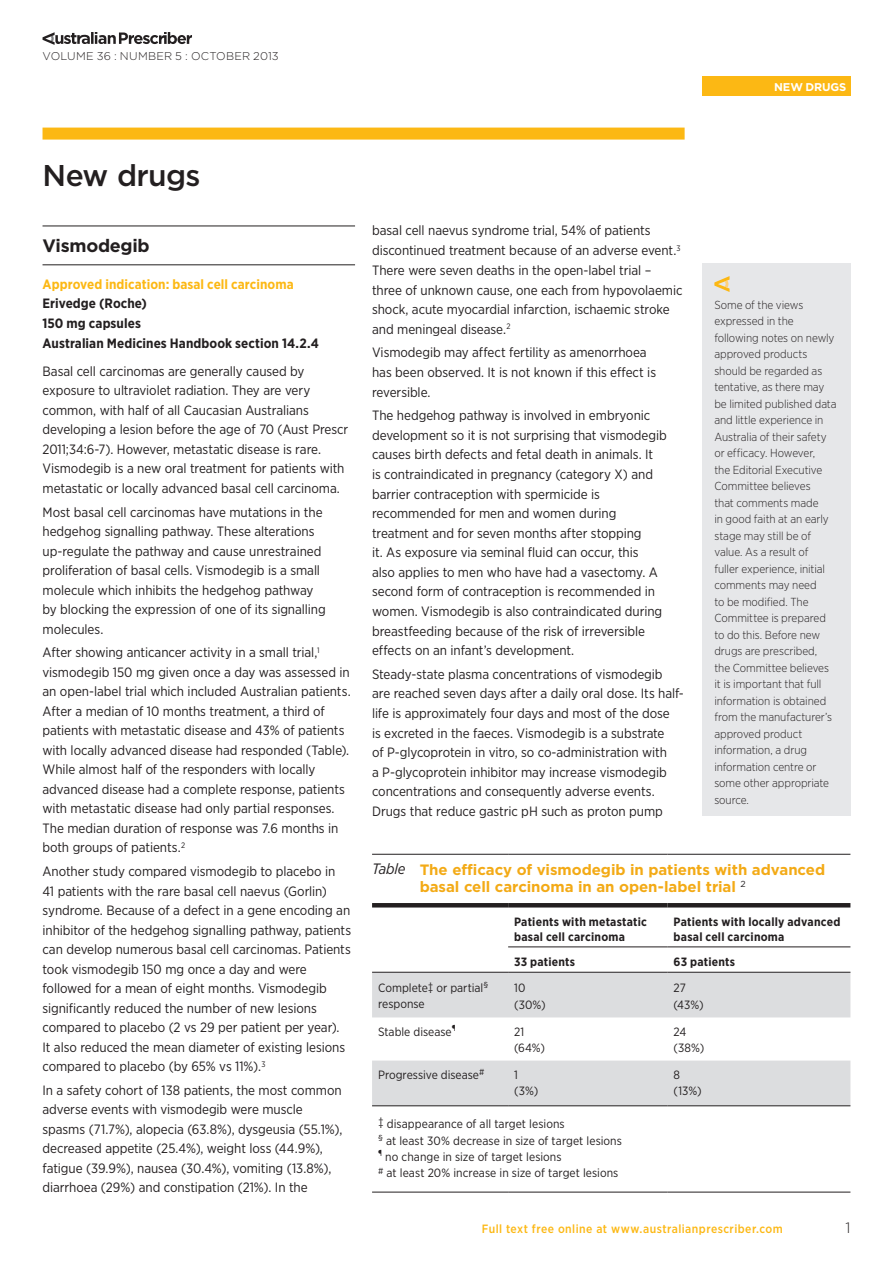
<style>
.page{position:relative;width:893px;height:1263px;background:#fff}
.page>*{position:absolute;margin:0;border:0;box-sizing:border-box;transform-origin:0 0}
.Primary_Heading{font:500 30px "Gotham";letter-spacing:-.02em;color:#231f20}
.New_Drug_Name{font:700 18px "Gotham";letter-spacing:-.015em;color:#231f20}
.Table_Fig_Header{font:700 15px/17.2px "Gotham";letter-spacing:-.005em;color:#f3aa16}
.Page_number{font:300 15px "Gotham";color:#231f20}
.Body_Text{font:13.5px/19.5px "Gotham Narrow";letter-spacing:-.005em;color:#231f20}
.New_Drug_Details{font:700 13.5px "Gotham Narrow";letter-spacing:.005em;color:#231f20}
.New_Drug_Indication{font:700 13.5px "Gotham Narrow";letter-spacing:.005em;color:#fcb814}
.Table_Fig_Legend{font:12px "Gotham Narrow";letter-spacing:.005em;color:#231f20}
.Table_Fig_Column_Hea{font:700 12px/15px "Gotham Narrow";letter-spacing:.02em;color:#231f20}
.Table_Fig_Text{font:12px/16.5px "Gotham Narrow";color:#231f20}
.URL{font:500 12px "Gotham Narrow";letter-spacing:.035em;color:#fcb814}
.New_Drugs_Intro{font:300 11.7px/16.5px "Gotham Narrow";letter-spacing:-.005em;color:#231f20}
.t1{font:300 11.25px "Gotham";letter-spacing:.02em;color:#231f20}
.t2{font:700 11.25px "Gotham";letter-spacing:-.015em;color:#fff}
.s1{font-family:"Gotham Narrow";font-weight:400;font-style:italic;color:#231f20}
.s2{font-size:15px}
</style>
<div class="page">
<div style="left:702px;top:77px;width:148px;height:19px;background:#fcb814"></div>
<svg style="left:43px;top:32px;width:149px;height:13px"></svg>
<div style="left:702px;top:263px;width:148px;height:553px;background:#e6e7e9"></div>
<svg style="left:714px;top:276px;width:15px;height:16px"></svg>
<hr style="left:43px;top:226px;width:312px;height:1px;background:#231f20">
<hr style="left:43px;top:264px;width:312px;height:1px;background:#231f20">
<div style="left:43px;top:128px;width:642px;height:12px;background:#fcb814"></div>
<svg style="left:372px;top:973px;width:478px;height:132px;fill:#dcdddf"></svg>
<hr style="left:372px;top:1105px;width:136px;height:1px;background:#231f20">
<hr style="left:508px;top:1105px;width:160px;height:1px;background:#231f20">
<hr style="left:668px;top:1105px;width:182px;height:1px;background:#231f20">
<hr style="left:372px;top:1192px;width:136px;height:1px;background:#231f20">
<hr style="left:508px;top:1192px;width:160px;height:1px;background:#231f20">
<hr style="left:668px;top:1192px;width:182px;height:1px;background:#231f20">
<hr style="left:372px;top:854px;width:136px;height:1px;background:#231f20">
<hr style="left:508px;top:854px;width:160px;height:1px;background:#231f20">
<hr style="left:668px;top:854px;width:182px;height:1px;background:#231f20">
<hr style="left:372px;top:972px;width:136px;height:1px;background:#231f20">
<hr style="left:508px;top:946px;width:160px;height:1px;background:#231f20">
<hr style="left:668px;top:946px;width:182px;height:1px;background:#231f20">
<hr style="left:508px;top:972px;width:160px;height:1px;background:#231f20">
<hr style="left:668px;top:972px;width:182px;height:1px;background:#231f20">
<hr style="left:372px;top:903px;width:136px;height:4px;background:#231f20">
<hr style="left:508px;top:903px;width:160px;height:4px;background:#231f20">
<hr style="left:668px;top:903px;width:182px;height:4px;background:#231f20">
<p class="t1" style="left:43px;top:48px;width:238px">VOLUME 36 : NUMBER 5 : OCTOBER 2013</p>
<p class="t2" style="left:774px;top:79px;width:74px">NEW DRUGS</p>
<p class="Primary_Heading" style="left:43px;top:155px;width:160px">New drugs</p>
<p class="New_Drug_Name" style="left:43px;top:233px;width:109px">Vismodegib</p>
<p class="New_Drug_Indication" style="left:43px;top:275px;width:253px">Approved indication: basal cell carcinoma</p>
<p class="New_Drug_Details" style="left:43px;top:295px;width:106px">Erivedge (Roche)</p>
<p class="New_Drug_Details" style="left:43px;top:315px;width:100px">150 mg capsules</p>
<p class="New_Drug_Details" style="left:43px;top:334px;width:278px">Australian Medicines Handbook section 14.2.4</p>
<p class="Body_Text" style="left:43px;top:361px;width:307px">Basal cell carcinomas are generally caused by exposure to ultraviolet radiation. They are very common, with half of all Caucasian Australians developing a lesion before the age of 70 (Aust Prescr 2011;34:6-7). However, metastatic disease is rare.<br>Vismodegib is a new oral treatment for patients with metastatic or locally advanced basal cell carcinoma.</p>
<p class="Body_Text" style="left:43px;top:502px;width:285px">Most basal cell carcinomas have mutations in the hedgehog signalling pathway. These alterations up-regulate the pathway and cause unrestrained proliferation of basal cells. Vismodegib is a small molecule which inhibits the hedgehog pathway by blocking the expression of one of its signalling molecules.</p>
<p class="Body_Text" style="left:43px;top:642px;width:310px">After showing anticancer activity in a small trial,<sup>1 </sup>vismodegib 150 mg given once a day was assessed in an open-label trial which included Australian patients.<br>After a median of 10 months treatment, a third of patients with metastatic disease and 43% of patients with locally advanced disease had responded (Table).<br>While almost half of the responders with locally advanced disease had a complete response, patients with metastatic disease had only partial responses.<br>The median duration of response was 7.6 months in both groups of patients.<sup>2</sup></p>
<p class="Body_Text" style="left:43px;top:861px;width:310px">Another study compared vismodegib to placebo in<br>41 patients with the rare basal cell naevus (Gorlin) syndrome. Because of a defect in a gene encoding an inhibitor of the hedgehog signalling pathway, patients can develop numerous basal cell carcinomas. Patients took vismodegib 150 mg once a day and were followed for a mean of eight months. Vismodegib significantly reduced the number of new lesions compared to placebo (2 vs 29 per patient per year).<br>It also reduced the mean diameter of existing lesions compared to placebo (by 65% vs 11%).<sup>3</sup></p>
<p class="Body_Text" style="left:43px;top:1080px;width:301px">In a safety cohort of 138 patients, the most common adverse events with vismodegib were muscle spasms (71.7%), alopecia (63.8%), dysgeusia (55.1%), decreased appetite (25.4%), weight loss (44.9%), fatigue (39.9%), nausea (30.4%), vomiting (13.8%), diarrhoea (29%) and constipation (21%). In the</p>
<p class="Body_Text" style="left:372px;top:221px;width:312px">basal cell naevus syndrome trial, 54% of patients discontinued treatment because of an adverse event.<sup>3<br></sup>There were seven deaths in the open-label trial – three of unknown cause, one each from hypovolaemic shock, acute myocardial infarction, ischaemic stroke and meningeal disease.<sup>2</sup></p>
<p class="Body_Text" style="left:372px;top:343px;width:286px">Vismodegib may affect fertility as amenorrhoea has been observed. It is not known if this effect is reversible.</p>
<p class="Body_Text" style="left:372px;top:406px;width:296px">The hedgehog pathway is involved in embryonic development so it is not surprising that vismodegib causes birth defects and fetal death in animals. It<br>is contraindicated in pregnancy (category X) and barrier contraception with spermicide is recommended for men and women during treatment and for seven months after stopping<br>it. As exposure via seminal fluid can occur, this<br>also applies to men who have had a vasectomy. A second form of contraception is recommended in women. Vismodegib is also contraindicated during breastfeeding because of the risk of irreversible effects on an infant’s development.</p>
<p class="Body_Text" style="left:372px;top:664px;width:313px">Steady-state plasma concentrations of vismodegib are reached seven days after a daily oral dose. Its half&shy;life is approximately four days and most of the dose<br>is excreted in the faeces. Vismodegib is a substrate<br>of P-glycoprotein in vitro, so co-administration with<br>a P-glycoprotein inhibitor may increase vismodegib concentrations and consequently adverse events.<br>Drugs that reduce gastric pH such as proton pump</p>
<p class="New_Drugs_Intro" style="left:714px;top:296px;width:124px">Some of the views expressed in the following notes on newly approved products should be regarded as tentative, as there may be limited published data and little experience in<br>Australia of their safety or efficacy. However,<br>the Editorial Executive<br>Committee believes<br>that comments made<br>in good faith at an early stage may still be of value. As a result of<br>fuller experience, initial comments may need<br>to be modified. The<br>Committee is prepared to do this. Before new drugs are prescribed,<br>the Committee believes it is important that full information is obtained from the manufacturer’s approved product information, a drug information centre or some other appropriate source.</p>
<p class="Table_Fig_Header" style="left:420px;top:861px;width:407px;text-indent:-48px"><span class="s1">Table</span> The efficacy of vismodegib in patients with advanced basal cell carcinoma in an open-label trial <sup>2</sup></p>
<p class="Table_Fig_Column_Hea" style="left:514px;top:914px;width:134px">Patients with metastatic basal cell carcinoma</p>
<p class="Table_Fig_Column_Hea" style="left:674px;top:914px;width:168px">Patients with locally advanced basal cell carcinoma</p>
<p class="Table_Fig_Column_Hea" style="left:514px;top:954px;width:63px">33 patients</p>
<p class="Table_Fig_Column_Hea" style="left:674px;top:954px;width:63px">63 patients</p>
<p class="Table_Fig_Text" style="left:378px;top:979px;width:112px">Complete<span class="s2">‡</span> or partial<sup>§ </sup>response</p>
<p class="Table_Fig_Text" style="left:514px;top:980px;width:33px">10 (30%)</p>
<p class="Table_Fig_Text" style="left:674px;top:980px;width:31px">27 (43%)</p>
<p class="Table_Fig_Text" style="left:378px;top:1023px;width:79px">Stable disease<sup>¶</sup></p>
<p class="Table_Fig_Text" style="left:514px;top:1023px;width:32px">21 (64%)</p>
<p class="Table_Fig_Text" style="left:674px;top:1023px;width:32px">24 (38%)</p>
<p class="Table_Fig_Text" style="left:378px;top:1066px;width:108px">Progressive disease<sup>#</sup></p>
<p class="Table_Fig_Text" style="left:514px;top:1066px;width:26px">1 (3%)</p>
<p class="Table_Fig_Text" style="left:674px;top:1066px;width:30px">8 (13%)</p>
<p class="Table_Fig_Legend" style="left:378px;top:1117px;width:188px"><span class="s2">‡</span> disappearance of all target lesions</p>
<p class="Table_Fig_Legend" style="left:378px;top:1133px;width:245px"><sup>§</sup> at least 30% decrease in size of target lesions</p>
<p class="Table_Fig_Legend" style="left:378px;top:1149px;width:185px"><sup>¶</sup> no change in size of target lesions</p>
<p class="Table_Fig_Legend" style="left:378px;top:1165px;width:242px"><sup>#</sup> at least 20% increase in size of target lesions</p>
<p class="URL" style="left:482px;top:1221px;width:302px">Full text free online at www.australianprescriber.com</p>
<p class="Page_number" style="left:845px;top:1218px;width:7px">1</p>
</div>
